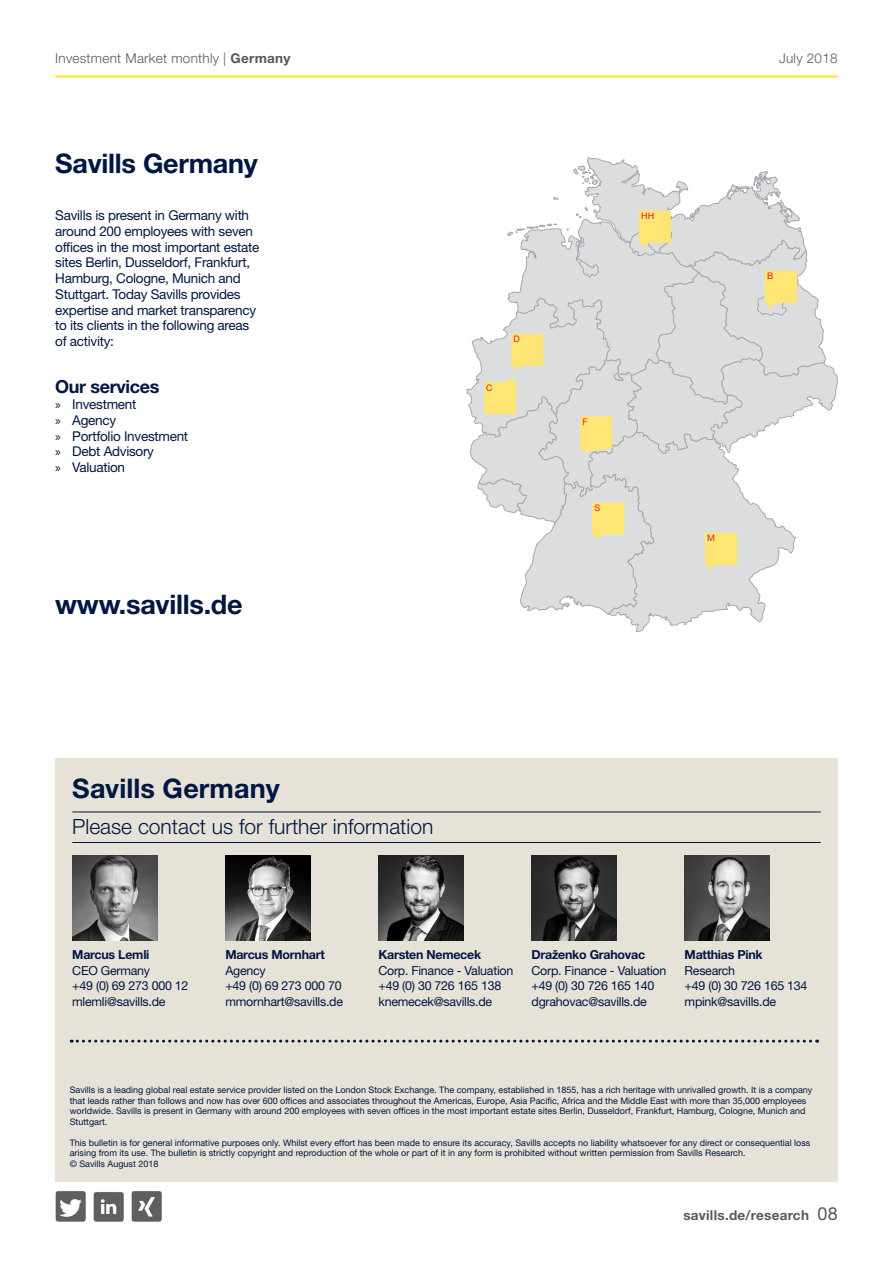
<style>
.page{position:relative;width:893px;height:1263px;background:#fff}
.page>*{position:absolute;margin:0;border:0;box-sizing:border-box;transform-origin:0 0}
.t1{font:700 27px "Helvetica Neue LT Std";letter-spacing:-.01em;color:#001643}
.t2{font:300 21px "Helvetica Neue LT Std";color:#001643}
.t3{font:700 18px "Helvetica Neue LT Std";letter-spacing:-.02em;color:#001643}
.t4{font:13.5px/15.8px "Helvetica Neue LT Std";letter-spacing:-.02em;color:#001643}
.t5{font:300 13.5px "Helvetica Neue LT Std";letter-spacing:.02em;color:#57585a}
.t6{font:700 13.5px "Helvetica Neue LT Std";letter-spacing:.02em;color:#57585a}
.t7{font:12.45px/15.8px "Helvetica Neue LT Std";letter-spacing:-.02em;color:#001643}
.t8{font:700 12.45px "Helvetica Neue LT Std";letter-spacing:-.02em;color:#001643}
.t9{font:9px/10.5px "Helvetica Neue LT Std";color:#001643}
.t10{font:9px "Helvetica Neue LT Std";color:#e51a23}
.s1{font-weight:700}
.s2{font-family:"Myriad Pro"}
.s3{font-weight:400;font-size:18px}
</style>
<div class="page">
<hr style="left:55px;top:75px;width:783px;height:3px;background:#ffe94d">
<svg style="left:466px;top:157px;width:372px;height:475px"></svg>
<div style="left:55px;top:758px;width:783px;height:423px;background:#e6e2d7"></div>
<hr style="left:72px;top:811px;width:749px;height:1px;background:#001643">
<hr style="left:72px;top:842px;width:749px;height:1px;background:#001643">
<img style="left:225px;top:855px;width:85px;height:85px">
<img style="left:73px;top:855px;width:84px;height:85px">
<img style="left:378px;top:855px;width:85px;height:85px">
<img style="left:531px;top:855px;width:86px;height:85px">
<img style="left:685px;top:855px;width:85px;height:85px">
<svg style="left:71px;top:1039px;width:747px;height:3px"></svg>
<img style="left:55px;top:1191px;width:31px;height:30px">
<img style="left:131px;top:1191px;width:31px;height:30px">
<img style="left:93px;top:1192px;width:31px;height:30px">
<h3 class="t5" style="left:55px;top:50px;width:237px">Investment Market monthly | <span class="s1">Germany</span></h3>
<h1 class="t1" style="left:55px;top:146px;width:204px">Savills Germany</h1>
<p class="t4" style="left:55px;top:207px;width:206px">Savills is present in Germany with around 200 employees with seven offices in the most important estate sites Berlin, Dusseldorf, Frankfurt,<br>Hamburg, Cologne, Munich and<br>Stuttgart. Today Savills provides expertise and market transparency to its clients in the following areas of activity:</p>
<h3 class="t3" style="left:55px;top:376px;width:106px">Our services</h3>
<h3 class="t4" style="left:55px;top:396px;width:134px"><span class="s2">»</span> Investment<br><span class="s2">»</span> Agency<br><span class="s2">»</span> Portfolio Investment <span class="s2">»</span> Debt Advisory<br><span class="s2">»</span> Valuation</h3>
<h1 class="t1" style="left:55px;top:587px;width:189px">www.savills.de</h1>
<p class="t10" style="left:486px;top:382px;width:8px">C</p>
<p class="t10" style="left:513px;top:334px;width:8px">D</p>
<h3 class="t5" style="left:779px;top:50px;width:60px">July 2018</h3>
<p class="t10" style="left:641px;top:210px;width:15px">HH</p>
<p class="t10" style="left:767px;top:271px;width:8px">B</p>
<p class="t10" style="left:582px;top:416px;width:7px">F</p>
<p class="t10" style="left:594px;top:502px;width:7px">S</p>
<p class="t10" style="left:707px;top:533px;width:9px">M</p>
<h1 class="t1" style="left:72px;top:772px;width:209px">Savills Germany</h1>
<h2 class="t2" style="left:72px;top:813px;width:362px">Please contact us for further information</h2>
<h3 class="t8" style="left:72px;top:947px;width:79px">Marcus Lemli</h3>
<h3 class="t7" style="left:72px;top:962px;width:118px">CEO Germany<br>+49 (0) 69 273 000 12 mlemli@savills.de</h3>
<h3 class="t8" style="left:225px;top:947px;width:101px">Marcus Mornhart</h3>
<h3 class="t7" style="left:225px;top:962px;width:119px">Agency<br>+49 (0) 69 273 000 70 mmornhart@savills.de</h3>
<h3 class="t8" style="left:378px;top:947px;width:104px">Karsten Nemecek</h3>
<h3 class="t7" style="left:378px;top:962px;width:136px">Corp. Finance - Valuation +49 (0) 30 726 165 138 knemecek@savills.de</h3>
<h3 class="t8" style="left:531px;top:947px;width:115px">Draženko Grahovac</h3>
<h3 class="t7" style="left:531px;top:962px;width:136px">Corp. Finance - Valuation +49 (0) 30 726 165 140 dgrahovac@savills.de</h3>
<h3 class="t8" style="left:685px;top:947px;width:80px">Matthias Pink</h3>
<h3 class="t7" style="left:685px;top:962px;width:124px">Research<br>+49 (0) 30 726 165 134 mpink@savills.de</h3>
<p class="t9" style="left:70px;top:1084px;width:744px">Savills is a leading global real estate service provider listed on the London Stock Exchange. The company, established in 1855, has a rich heritage with unrivalled growth. It is a company that leads rather than follows and now has over 600 offices and associates throughout the Americas, Europe, Asia Pacific, Africa and the Middle East with more than 35,000 employees worldwide. Savills is present in Germany with around 200 employees with seven offices in the most important estate sites Berlin, Dusseldorf, Frankfurt, Hamburg, Cologne, Munich and Stuttgart.</p>
<p class="t9" style="left:70px;top:1137px;width:742px">This bulletin is for general informative purposes only. Whilst every effort has been made to ensure its accuracy, Savills accepts no liability whatsoever for any direct or consequential loss arising from its use. The bulletin is strictly copyright and reproduction of the whole or part of it in any form is prohibited without written permission from Savills Research.<br>© Savills August 2018</p>
<h3 class="t6" style="left:683px;top:1207px;width:156px">savills.de/research <span class="s3">08</span></h3>
</div>
